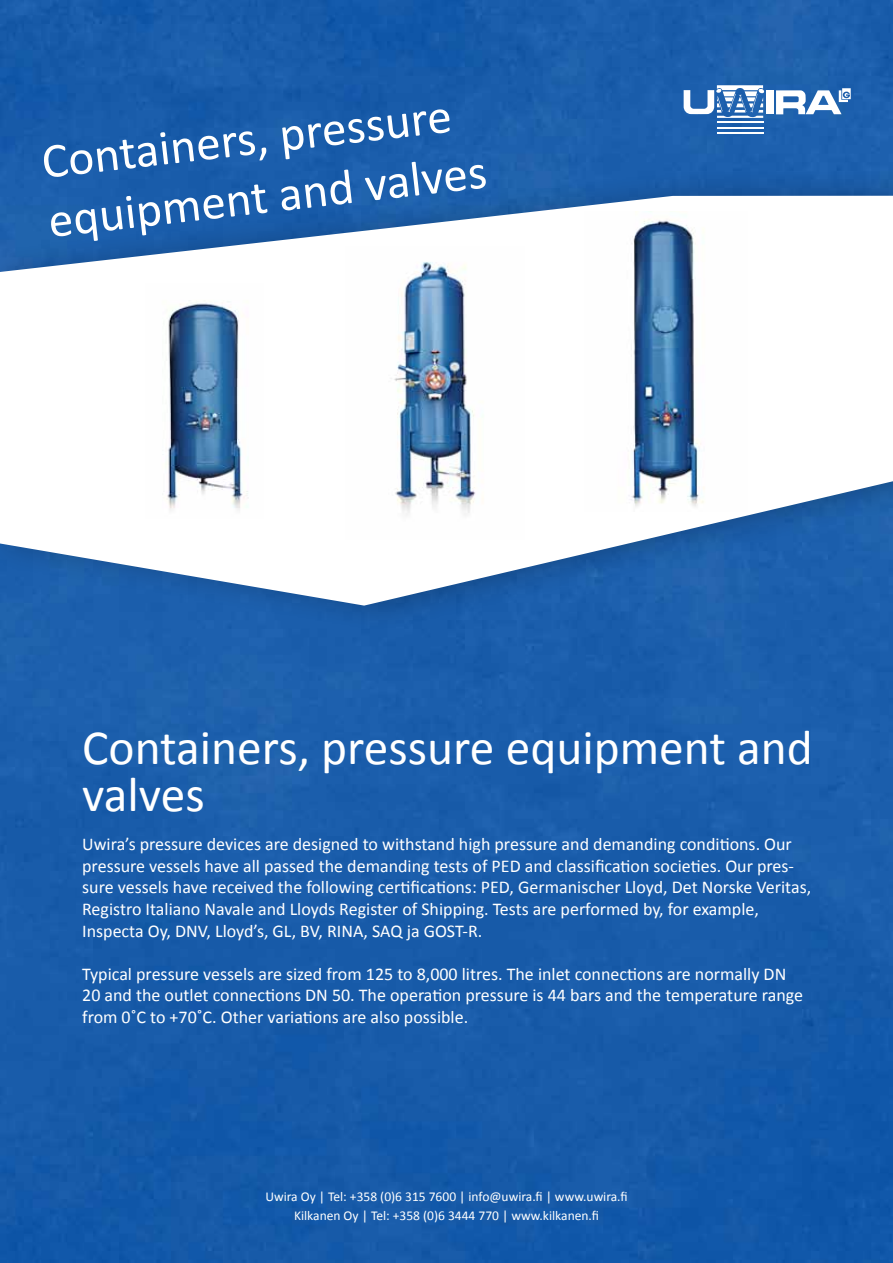
<style>
.page{position:relative;width:893px;height:1263px;background:#195caa}
.page>*{position:absolute;margin:0;border:0;box-sizing:border-box;transform-origin:0 0}
.t1{font:49.5px/46.5px "Calibri";color:#fff}
.t2{font:18px/21.6px "Calibri";color:#fff}
.t3{font:13.5px/19.5px "Calibri";color:#fff;text-align:center}
</style>
<div class="page">
<div style="left:0;top:166px;width:893px;height:465px;background:#1b5eac"></div>
<svg style="left:0;top:196px;width:893px;height:410px;fill:#fff"></svg>
<div style="left:766px;top:90px;width:7px;height:24px;background:#fff"></div>
<hr style="left:717px;top:121px;width:46px;height:2px;background:#fff">
<hr style="left:717px;top:127px;width:46px;height:2px;background:#fff">
<hr style="left:717px;top:133px;width:46px;height:1px;background:#fff">
<svg style="left:683px;top:85px;width:82px;height:33px"></svg>
<svg style="left:776px;top:88px;width:75px;height:26px"></svg>
<img style="left:346px;top:247px;width:179px;height:293px">
<img style="left:584px;top:212px;width:163px;height:300px">
<img style="left:145px;top:284px;width:118px;height:234px">
<h1 class="t1" style="left:38px;top:128px;width:443px;line-height:59.2px;rotate:-6deg">Containers, pressure equipment and valves</h1>
<h1 class="t1" style="left:82px;top:722px;width:732px">Containers, pressure equipment and valves</h1>
<p class="t2" style="left:82px;top:832px;width:730px">Uwira’s pressure devices are designed to withstand high pressure and demanding conditions. Our pressure vessels have all passed the demanding tests of PED and classification societies. Our pres&shy;sure vessels have received the following certifications: PED, Germanischer Lloyd, Det Norske Veritas, Registro Italiano Navale and Lloyds Register of Shipping. Tests are performed by, for example, Inspecta Oy, DNV, Lloyd’s, GL, BV, RINA, SAQ ja GOST-R.</p>
<p class="t2" style="left:82px;top:962px;width:722px">Typical pressure vessels are sized from 125 to 8,000 litres. The inlet connections are normally DN<br>20 and the outlet connections DN 50. The operation pressure is 44 bars and the temperature range from 0˚C to +70˚C. Other variations are also possible.</p>
<p class="t3" style="left:265px;top:1186px;width:364px">Uwira Oy | Tel: +358 (0)6 315 7600 | info@uwira.fi | www.uwira.fi<br>Kilkanen Oy | Tel: +358 (0)6 3444 770 | www.kilkanen.fi</p>
</div>
